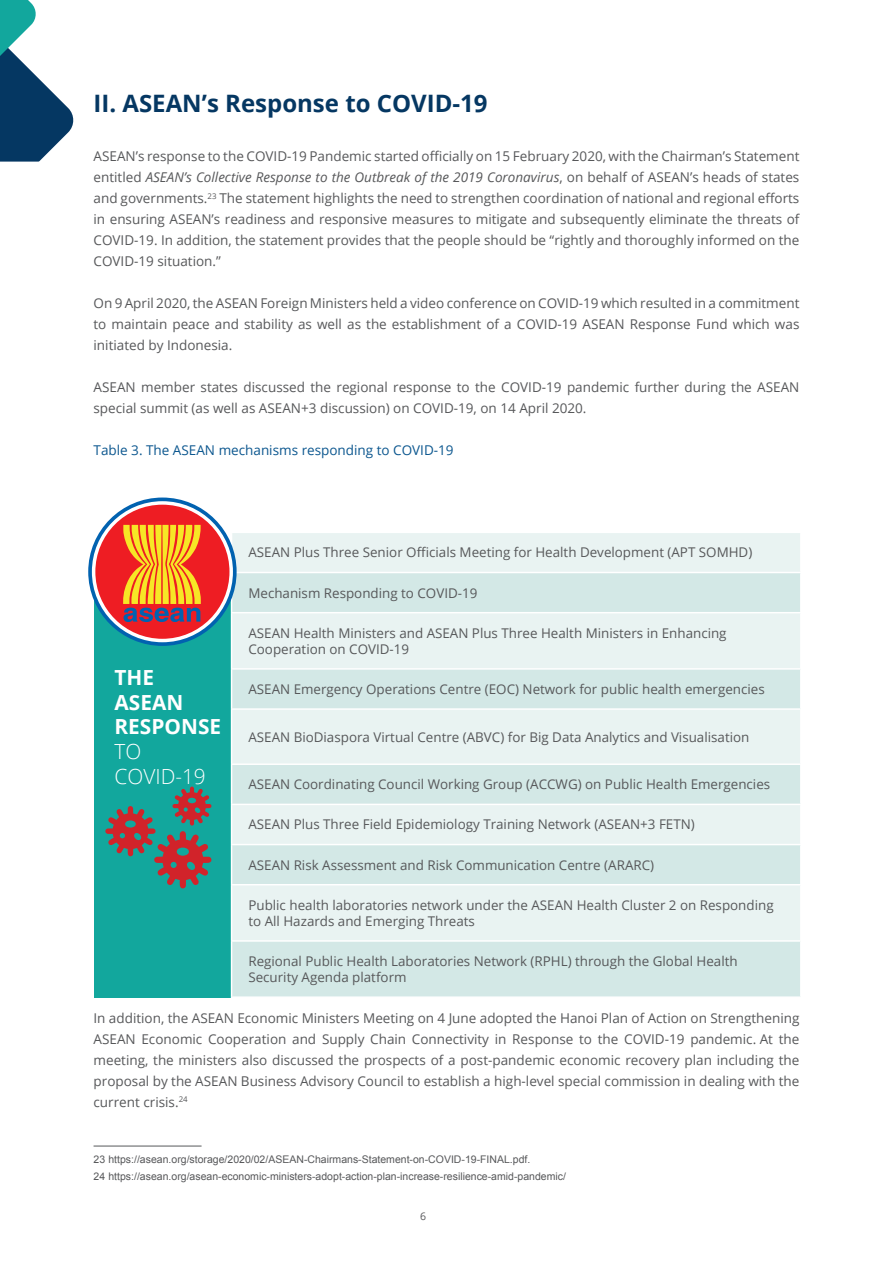
<style>
.page{position:relative;width:893px;height:1263px;background:#fff}
.page>*{position:absolute;margin:0;border:0;box-sizing:border-box;transform-origin:0 0}
.t1{font:700 24px "Open Sans";color:#053762}
.t2{font:700 20.85px/25px "Open Sans";color:#fff}
.t3{font:300 20.85px/25px "Open Sans";color:#fff}
.t4{font:13.5px/21px "Open Sans";color:#57585a;text-align:justify}
.t5{font:13.5px "Open Sans";color:#0c578f}
.t6{font:13.35px/16px "Open Sans";color:#57585a}
.t7{font:10.5px/17px "Arial";color:#57585a}
.t8{font:10.5px "Open Sans";color:#57585a}
.s1{font-style:italic}
</style>
<div class="page">
<hr style="left:94px;top:1146px;width:108px;height:1px;background:#57585a">
<div style="left:94px;top:597px;width:137px;height:401px;background:#12a79d"></div>
<div style="left:232px;top:533px;width:568px;height:39px;background:#e9f3f2"></div>
<svg style="left:232px;top:573px;width:568px;height:423px;background:#ddedeb"></svg>
<hr style="left:231px;top:612px;width:571px;height:1px;background:#fff">
<hr style="left:231px;top:668px;width:571px;height:2px;background:#fff">
<hr style="left:231px;top:708px;width:571px;height:2px;background:#fff">
<hr style="left:231px;top:763px;width:571px;height:2px;background:#fff">
<hr style="left:231px;top:804px;width:571px;height:1px;background:#fff">
<hr style="left:231px;top:844px;width:571px;height:1px;background:#fff">
<hr style="left:231px;top:884px;width:571px;height:1px;background:#fff">
<hr style="left:231px;top:940px;width:571px;height:2px;background:#fff">
<svg style="left:105px;top:786px;width:107px;height:103px"></svg>
<svg style="left:88px;top:497px;width:149px;height:149px;background:#1c73b7"></svg>
<svg style="left:92px;top:501px;width:141px;height:141px"></svg>
<div style="left:95px;top:505px;width:134px;height:134px;background:#ee1d23;border-radius:50%"></div>
<svg style="left:123px;top:525px;width:78px;height:97px"></svg>
<svg style="left:0;top:0;width:74px;height:162px"></svg>
<h1 class="t1" style="left:94px;top:86px;width:396px">II. ASEAN’s Response to COVID-19</h1>
<p class="t4" style="left:94px;top:146px;width:707px">ASEAN’s response to the COVID-19 Pandemic started officially on 15 February 2020, with the Chairman’s Statement entitled <span class="s1">ASEAN’s Collective Response to the Outbreak of the 2019 Coronavirus</span>, on behalf of ASEAN’s heads of states and governments.<sup>23</sup> The statement highlights the need to strengthen coordination of national and regional efforts in ensuring ASEAN’s readiness and responsive measures to mitigate and subsequently eliminate the threats of COVID-19. In addition, the statement provides that the people should be “rightly and thoroughly informed on the COVID-19 situation.”</p>
<p class="t4" style="left:94px;top:293px;width:707px">On 9 April 2020, the ASEAN Foreign Ministers held a video conference on COVID-19 which resulted in a commitment to maintain peace and stability as well as the establishment of a COVID-19 ASEAN Response Fund which was initiated by Indonesia.</p>
<p class="t4" style="left:94px;top:377px;width:707px">ASEAN member states discussed the regional response to the COVID-19 pandemic further during the ASEAN special summit (as well as ASEAN+3 discussion) on COVID-19, on 14 April 2020.</p>
<p class="t5" style="left:94px;top:441px;width:362px">Table 3. The ASEAN mechanisms responding to COVID-19</p>
<h2 class="t2" style="left:115px;top:664px;width:108px">THE<br>ASEAN<br>RESPONSE</h2>
<h2 class="t3" style="left:115px;top:739px;width:93px">TO<br>COVID-19</h2>
<p class="t6" style="left:248px;top:544px;width:505px">ASEAN Plus Three Senior Officials Meeting for Health Development (APT SOMHD)</p>
<p class="t6" style="left:248px;top:584px;width:231px">Mechanism Responding to COVID-19</p>
<p class="t6" style="left:248px;top:624px;width:480px">ASEAN Health Ministers and ASEAN Plus Three Health Ministers in Enhancing<br>Cooperation on COVID-19</p>
<p class="t6" style="left:248px;top:681px;width:518px">ASEAN Emergency Operations Centre (EOC) Network for public health emergencies</p>
<p class="t6" style="left:248px;top:728px;width:502px">ASEAN BioDiaspora Virtual Centre (ABVC) for Big Data Analytics and Visualisation</p>
<p class="t6" style="left:248px;top:776px;width:523px">ASEAN Coordinating Council Working Group (ACCWG) on Public Health Emergencies</p>
<p class="t6" style="left:248px;top:816px;width:448px">ASEAN Plus Three Field Epidemiology Training Network (ASEAN+3 FETN)</p>
<p class="t6" style="left:248px;top:856px;width:407px">ASEAN Risk Assessment and Risk Communication Centre (ARARC)</p>
<p class="t6" style="left:248px;top:896px;width:527px">Public health laboratories network under the ASEAN Health Cluster 2 on Responding to All Hazards and Emerging Threats</p>
<p class="t6" style="left:248px;top:953px;width:491px">Regional Public Health Laboratories Network (RPHL) through the Global Health<br>Security Agenda platform</p>
<p class="t4" style="left:94px;top:1007px;width:707px">In addition, the ASEAN Economic Ministers Meeting on 4 June adopted the Hanoi Plan of Action on Strengthening ASEAN Economic Cooperation and Supply Chain Connectivity in Response to the COVID-19 pandemic. At the meeting, the ministers also discussed the prospects of a post-pandemic economic recovery plan including the proposal by the ASEAN Business Advisory Council to establish a high-level special commission in dealing with the current crisis.<sup>24</sup></p>
<p class="t7" style="left:94px;top:1151px;width:474px">23 https://asean.org/storage/2020/02/ASEAN-Chairmans-Statement-on-COVID-19-FINAL.pdf.<br>24 https://asean.org/asean-economic-ministers-adopt-action-plan-increase-resilience-amid-pandemic/</p>
<p class="t8" style="left:420px;top:1209px;width:8px">6</p>
</div>
